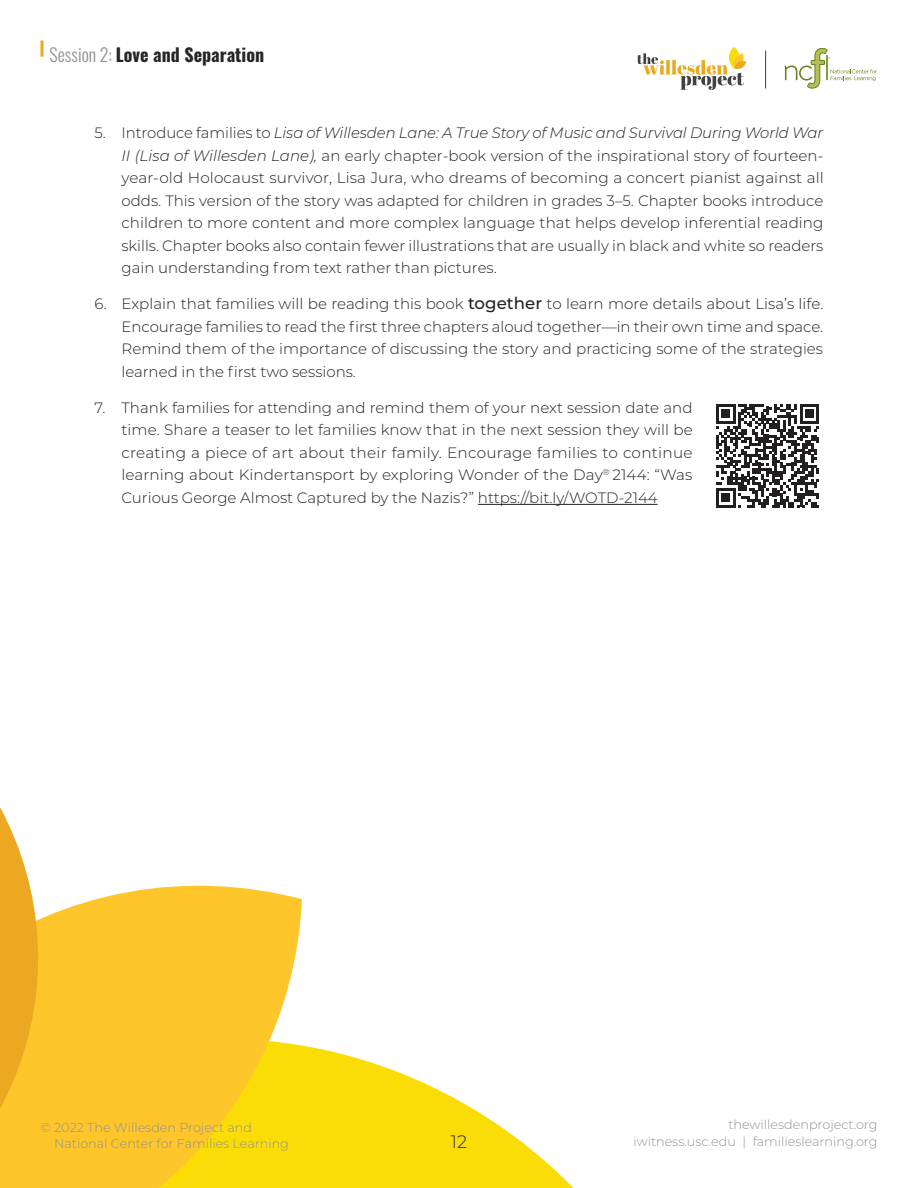
<style>
.page{position:relative;width:918px;height:1188px;background:#fff}
.page>*{position:absolute;margin:0;border:0;box-sizing:border-box;transform-origin:0 0}
.t1{font:700 18px "Oswald";color:#252626}
.t2{font:300 18px "Montserrat";color:#252626}
.t3{font:300 15px/22.5px "Montserrat";color:#231f20;text-align:justify}
.t4{font:300 12.75px/16.5px "Montserrat";color:#919295}
.s1{font-weight:300;color:#929192}
.s2{font-style:italic}
.s3{font-weight:500;font-size:16.5px}
</style>
<div class="page">
<svg style="left:302px;top:1045px;width:271px;height:143px;fill:#fadd06"></svg>
<svg style="left:52px;top:885px;width:250px;height:303px;background:#fdcc2f"></svg>
<svg style="left:0;top:808px;width:52px;height:380px"></svg>
<svg style="left:40px;top:40px;width:4px;height:17px"></svg>
<svg style="left:785px;top:48px;width:92px;height:40px"></svg>
<hr style="left:765px;top:51px;width:1px;height:37px;background:#414042">
<svg style="left:729px;top:47px;width:10px;height:21px"></svg>
<svg style="left:637px;top:53px;width:109px;height:37px"></svg>
<hr style="left:478px;top:504px;width:180px;height:1px;background:#231f20">
<svg style="left:716px;top:404px;width:103px;height:103px"></svg>
<p class="t1" style="left:50px;top:39px;width:216px"><span class="s1">Session 2:</span> Love and Separation</p>
<p class="t3" style="left:122px;top:121px;width:704px;text-indent:-27px">5. Introduce families to <span class="s2">Lisa of Willesden Lane: A True Story of Music and Survival During World War II (Lisa of Willesden Lane),</span> an early chapter-book version of the inspirational story of fourteen&shy;year-old Holocaust survivor, Lisa Jura, who dreams of becoming a concert pianist against all odds. This version of the story was adapted for children in grades 3–5. Chapter books introduce children to more content and more complex language that helps develop inferential reading skills. Chapter books also contain fewer illustrations that are usually in black and white so readers gain understanding from text rather than pictures.</p>
<p class="t3" style="left:122px;top:292px;width:703px;text-indent:-27px">6. Explain that families will be reading this book <span class="s3">together</span> to learn more details about Lisa’s life.<br>Encourage families to read the first three chapters aloud together—in their own time and space.<br>Remind them of the importance of discussing the story and practicing some of the strategies learned in the first two sessions.</p>
<p class="t3" style="left:122px;top:396px;width:573px;text-indent:-27px">7. Thank families for attending and remind them of your next session date and time. Share a teaser to let families know that in the next session they will be creating a piece of art about their family. Encourage families to continue learning about Kindertansport by exploring Wonder of the Day<sup>®</sup> 2144: “Was Curious George Almost Captured by the Nazis?” https://bit.ly/WOTD-2144</p>
<p class="t4" style="left:54px;top:1116px;width:236px;text-indent:-14px">© 2022 The Willesden Project and<br>National Center for Families Learning</p>
<p class="t4" style="left:633px;top:1116px;width:246px;text-align:right">thewillesdenproject.org iwitness.usc.edu | familieslearning.org</p>
<p class="t4" style="left:54px;top:1120px;width:236px;line-height:15.3px;text-indent:-14px">© 2022 The Willesden Project and<br>National Center for Families Learning</p>
<p class="t2" style="left:451px;top:1129px;width:18px">12</p>
</div>
